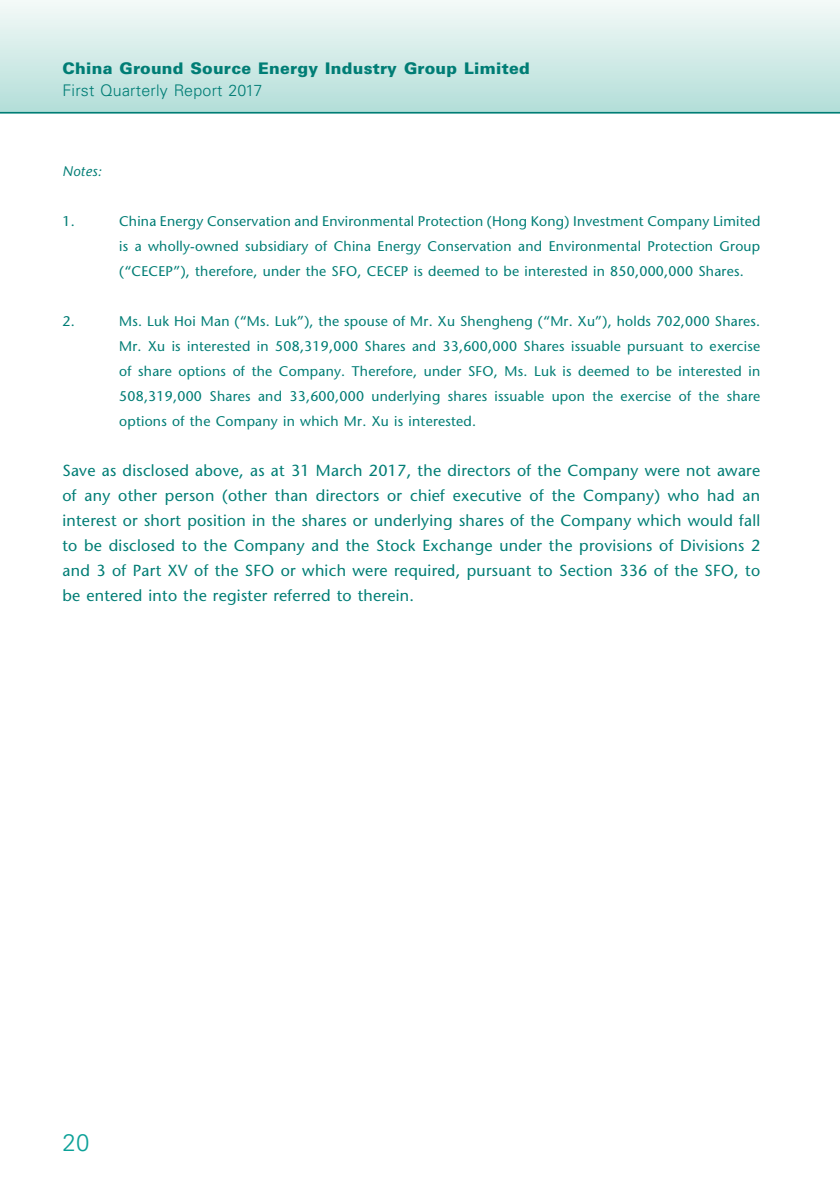
<style>
.page{position:relative;width:840px;height:1191px;background:#fff}
.page>*{position:absolute;margin:0;border:0;box-sizing:border-box;transform-origin:0 0}
.t1{font:300 24px "Univers LT Std";color:#0ca198}
.t2{font:500 16px/25px "Stone Sans Std";letter-spacing:.015em;color:#007d75;text-align:justify}
.t3{font:900 16px "Univers LT Std";letter-spacing:.015em;color:#007d75}
.t4{font:300 16px "Univers LT Std";letter-spacing:.015em;color:#007d75}
.t5{font:500 14px/25px "Stone Sans Std";letter-spacing:.015em;color:#007d75;text-align:justify}
.t6{font:italic 500 14px "Stone Sans Std";letter-spacing:.015em;color:#007d75}
</style>
<div class="page">
<div style="left:0;top:0;width:839px;height:113px;background:linear-gradient(to bottom,#f5faf8,#b2ded8)"></div>
<hr style="left:0;top:112px;width:839px;height:2px;background:#007d75">
<p class="t3" style="left:62px;top:58px;width:468px">China Ground Source Energy Industry Group Limited</p>
<p class="t4" style="left:62px;top:81px;width:201px">First Quarterly Report 2017</p>
<p class="t6" style="left:62px;top:163px;width:41px">Notes:</p>
<p class="t5" style="left:62px;top:209px;width:14px">1.</p>
<p class="t5" style="left:119px;top:209px;width:642px">China Energy Conservation and Environmental Protection (Hong Kong) Investment Company Limited is a wholly-owned subsidiary of China Energy Conservation and Environmental Protection Group (“CECEP”), therefore, under the SFO, CECEP is deemed to be interested in 850,000,000 Shares.</p>
<p class="t5" style="left:62px;top:309px;width:14px">2.</p>
<p class="t5" style="left:119px;top:309px;width:642px">Ms. Luk Hoi Man (“Ms. Luk”), the spouse of Mr. Xu Shengheng (“Mr. Xu”), holds 702,000 Shares.<br>Mr. Xu is interested in 508,319,000 Shares and 33,600,000 Shares issuable pursuant to exercise of share options of the Company. Therefore, under SFO, Ms. Luk is deemed to be interested in 508,319,000 Shares and 33,600,000 underlying shares issuable upon the exercise of the share options of the Company in which Mr. Xu is interested.</p>
<p class="t2" style="left:62px;top:458px;width:699px">Save as disclosed above, as at 31 March 2017, the directors of the Company were not aware of any other person (other than directors or chief executive of the Company) who had an interest or short position in the shares or underlying shares of the Company which would fall to be disclosed to the Company and the Stock Exchange under the provisions of Divisions 2 and 3 of Part XV of the SFO or which were required, pursuant to Section 336 of the SFO, to be entered into the register referred to therein.</p>
<h1 class="t1" style="left:62px;top:1127px;width:29px">20</h1>
</div>
